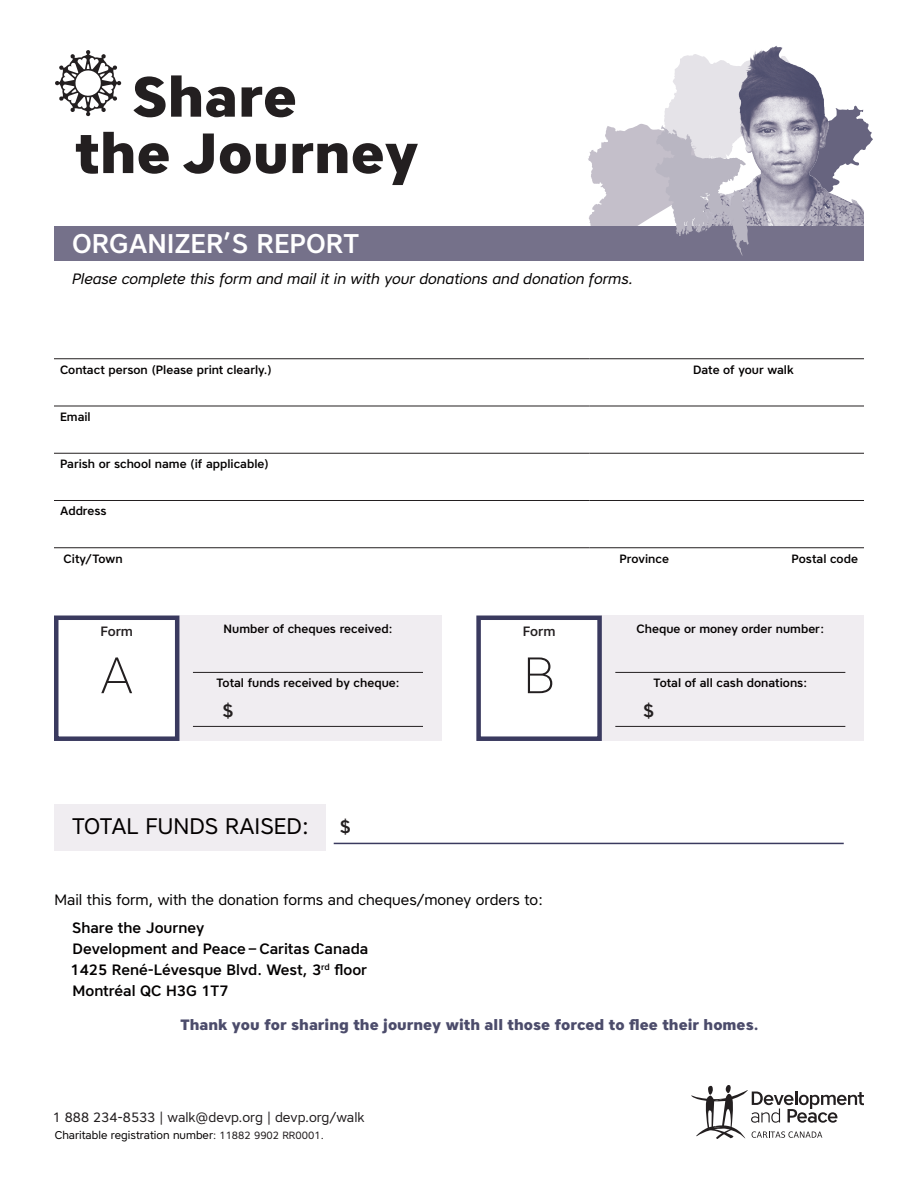
<style>
.page{position:relative;width:918px;height:1188px;background:#fff}
.page>*{position:absolute;margin:0;border:0;box-sizing:border-box;transform-origin:0 0}
.Default{font:200 51px "Core Sans A25";color:#231f20}
.t1{font:500 27px "Core Sans A55";color:#fff}
.t2{font:22.5px "Core Sans A45";color:#030000}
.t3{font:500 18px "Core Sans A55";color:#231f20}
.t4{font:500 15px "Core Sans A55";color:#030000}
.t5{font:italic 15px "Core Sans A45";color:#030000}
.t6{font:800 15px "Core Sans A75";color:#4c4c6b}
.t7{font:15px "Core Sans A45";color:#030000}
.Default-2{font:13.5px "Core Sans A45";color:#231f20}
.t8{font:500 13.5px "Core Sans A55";color:#231f20}
.t9{font:500 12px "Core Sans A55";color:#030000}
.Default-3{font:11.25px "Core Sans A45";color:#030000}
.s1{font-size:10.5px;color:#231f20}
</style>
<div class="page">
<div style="left:179px;top:616px;width:263px;height:125px;background:#f0edf1"></div>
<div style="left:602px;top:616px;width:262px;height:125px;background:#f0edf1"></div>
<div style="left:54px;top:804px;width:271px;height:47px;background:#f0edf1"></div>
<div style="left:54px;top:226px;width:810px;height:34px;background:#75718a"></div>
<hr style="left:193px;top:672px;width:230px;height:1px;background:#231f20">
<hr style="left:193px;top:726px;width:230px;height:1px;background:#231f20">
<hr style="left:615px;top:672px;width:230px;height:1px;background:#231f20">
<hr style="left:615px;top:726px;width:230px;height:1px;background:#231f20">
<hr style="left:54px;top:358px;width:536px;height:1px;background:#231f20">
<hr style="left:590px;top:358px;width:85px;height:1px;background:#231f20">
<hr style="left:675px;top:358px;width:189px;height:1px;background:#231f20">
<hr style="left:54px;top:406px;width:536px;height:1px;background:#231f20">
<hr style="left:590px;top:406px;width:85px;height:1px;background:#231f20">
<hr style="left:675px;top:406px;width:189px;height:1px;background:#231f20">
<hr style="left:54px;top:453px;width:536px;height:1px;background:#231f20">
<hr style="left:590px;top:453px;width:85px;height:1px;background:#231f20">
<hr style="left:675px;top:453px;width:189px;height:1px;background:#231f20">
<hr style="left:54px;top:500px;width:536px;height:1px;background:#231f20">
<hr style="left:590px;top:500px;width:85px;height:1px;background:#231f20">
<hr style="left:675px;top:500px;width:189px;height:1px;background:#231f20">
<hr style="left:54px;top:547px;width:536px;height:1px;background:#231f20">
<hr style="left:590px;top:547px;width:85px;height:1px;background:#231f20">
<hr style="left:675px;top:547px;width:189px;height:1px;background:#231f20">
<div style="left:54px;top:616px;width:125px;height:125px;border:4px solid #3a3a5f"></div>
<div style="left:476px;top:616px;width:126px;height:125px;border:4px solid #3a3a5f"></div>
<hr style="left:334px;top:843px;width:510px;height:1px;background:#3a3a5f">
<img style="left:754px;top:45px;width:29px;height:9px">
<svg style="left:588px;top:54px;width:285px;height:202px"></svg>
<svg style="left:133px;top:75px;width:102px;height:42px"></svg>
<svg style="left:242px;top:87px;width:53px;height:30px"></svg>
<svg style="left:76px;top:132px;width:57px;height:42px"></svg>
<svg style="left:139px;top:143px;width:30px;height:31px"></svg>
<svg style="left:183px;top:134px;width:31px;height:40px"></svg>
<svg style="left:220px;top:143px;width:66px;height:31px"></svg>
<svg style="left:293px;top:143px;width:54px;height:30px"></svg>
<svg style="left:353px;top:143px;width:65px;height:42px"></svg>
<svg style="left:55px;top:50px;width:66px;height:66px"></svg>
<svg style="left:691px;top:1085px;width:173px;height:54px"></svg>
<p class="t1" style="left:72px;top:226px;width:289px">ORGANIZER’S REPORT</p>
<p class="t5" style="left:72px;top:269px;width:563px">Please complete this form and mail it in with your donations and donation forms.</p>
<p class="t9" style="left:60px;top:361px;width:213px">Contact person (Please print clearly.)</p>
<p class="t9" style="left:693px;top:361px;width:102px">Date of your walk</p>
<p class="t9" style="left:60px;top:409px;width:32px">Email</p>
<p class="t9" style="left:60px;top:456px;width:210px">Parish or school name (if applicable)</p>
<p class="t9" style="left:60px;top:503px;width:48px">Address</p>
<p class="t9" style="left:64px;top:550px;width:61px">City/Town</p>
<p class="t9" style="left:620px;top:550px;width:51px">Province</p>
<p class="t9" style="left:792px;top:550px;width:68px">Postal code</p>
<p class="t8" style="left:100px;top:623px;width:34px">Form</p>
<p class="Default" style="left:100px;top:643px;width:35px">A</p>
<p class="t9" style="left:224px;top:621px;width:170px">Number of cheques received:</p>
<p class="t9" style="left:216px;top:675px;width:185px">Total funds received by cheque:</p>
<p class="t8" style="left:523px;top:623px;width:34px">Form</p>
<p class="Default" style="left:523px;top:643px;width:33px">B</p>
<p class="t9" style="left:637px;top:621px;width:189px">Cheque or money order number:</p>
<p class="t9" style="left:654px;top:675px;width:155px">Total of all cash donations:</p>
<p class="t3" style="left:222px;top:699px;width:13px">$</p>
<p class="t3" style="left:643px;top:699px;width:13px">$</p>
<p class="t2" style="left:72px;top:811px;width:238px">TOTAL FUNDS RAISED:</p>
<p class="t3" style="left:340px;top:815px;width:13px">$</p>
<p class="t7" style="left:55px;top:890px;width:490px">Mail this form, with the donation forms and cheques/money orders to:</p>
<p class="t4" style="left:72px;top:918px;width:134px">Share the Journey</p>
<p class="t4" style="left:73px;top:939px;width:297px">Development and Peace – Caritas Canada</p>
<p class="t4" style="left:71px;top:960px;width:298px">1425 René-Lévesque Blvd. West, 3<sup>rd</sup> floor</p>
<p class="t4" style="left:73px;top:981px;width:157px">Montréal QC H3G 1T7</p>
<p class="t6" style="left:180px;top:1015px;width:580px">Thank you for sharing the journey with all those forced to flee their homes.</p>
<p class="Default-2" style="left:53px;top:1109px;width:313px">1 888 234-8533 | walk@devp.org | devp.org/walk</p>
<p class="Default-3" style="left:55px;top:1127px;width:271px">Charitable registration number<span class="s1">: 11882 9902 RR0001.</span></p>
</div>
